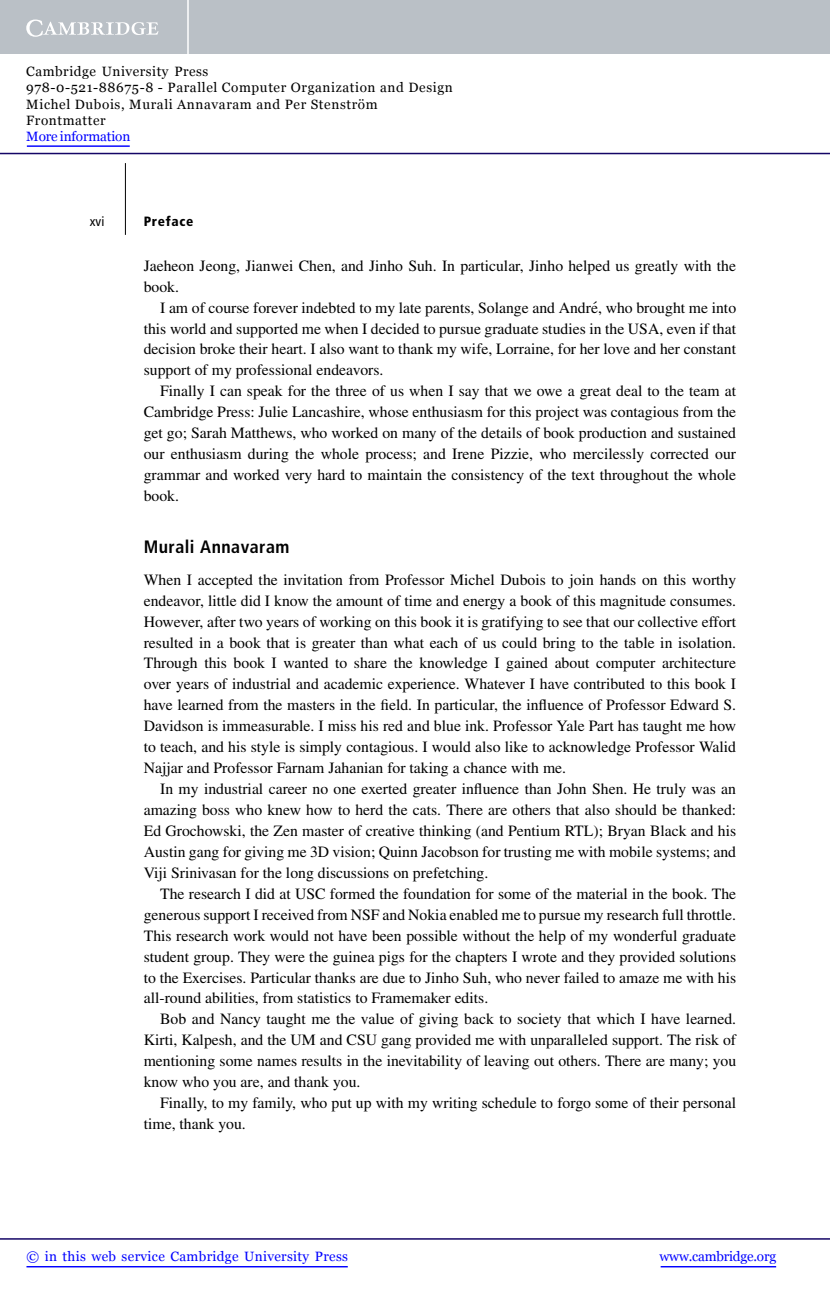
<style>
.page{position:relative;width:830px;height:1290px;background:#fff}
.page>*{position:absolute;margin:0;border:0;box-sizing:border-box;transform-origin:0 0}
.t1{font:700 condensed 18px "Frutiger";letter-spacing:.025em;color:#000}
.t2{font:15.75px/20.9px "Times";color:#000;text-align:justify}
.t3{font:13.5px/16.2px "Georgia";letter-spacing:.045em;color:#000}
.t4{font:13.5px "Georgia";letter-spacing:.025em;color:#00f}
.t5{font:13.5px "Georgia";letter-spacing:-.015em;color:#00f}
.t6{font:13.5px "Georgia";letter-spacing:-.01em;color:#00f}
.t7{font:900 condensed 13.5px "Frutiger";letter-spacing:.05em;color:#000}
.t8{font:condensed 13.5px "Frutiger";color:#000}
</style>
<div class="page">
<hr style="left:125px;top:163px;width:1px;height:72px;background:#000">
<div style="left:0;top:0;width:829px;height:54px;background:#bac0c6"></div>
<svg style="left:26px;top:20px;width:132px;height:17px"></svg>
<hr style="left:187px;top:0;width:2px;height:54px;background:#fff">
<hr style="left:0;top:153px;width:829px;height:1px;background:#150666">
<hr style="left:27px;top:145px;width:103px;height:2px;background:#00f">
<hr style="left:660px;top:1265px;width:115px;height:2px;background:#00f">
<hr style="left:0;top:1237px;width:829px;height:2px;background:#150666">
<hr style="left:26px;top:1265px;width:321px;height:2px;background:#00f">
<p class="t3" style="left:26px;top:64px;width:428px">Cambridge University Press<br>978-0-521-88675-8 - Parallel Computer Organization and Design Michel Dubois, Murali Annavaram and Per Stenström Frontmatter</p>
<p class="t6" style="left:26px;top:128px;width:105px">More information</p>
<p class="t8" style="left:90px;top:216px;width:16px">xvi</p>
<p class="t7" style="left:144px;top:216px;width:51px">Preface</p>
<p class="t2" style="left:144px;top:256px;width:593px">Jaeheon Jeong, Jianwei Chen, and Jinho Suh. In particular, Jinho helped us greatly with the book.</p>
<p class="t2" style="left:160px;top:298px;width:577px">I am of course forever indebted to my late parents, Solange and Andre, who brought me into</p>
<p class="t2" style="left:144px;top:298px;width:593px;text-align:left;text-indent:448px">´<br>this world and supported me when I decided to pursue graduate studies in the USA, even if that decision broke their heart. I also want to thank my wife, Lorraine, for her love and her constant support of my professional endeavors.</p>
<p class="t2" style="left:144px;top:382px;width:593px;text-indent:16px">Finally I can speak for the three of us when I say that we owe a great deal to the team at Cambridge Press: Julie Lancashire, whose enthusiasm for this project was contagious from the get go; Sarah Matthews, who worked on many of the details of book production and sustained our enthusiasm during the whole process; and Irene Pizzie, who mercilessly corrected our grammar and worked very hard to maintain the consistency of the text throughout the whole book.</p>
<p class="t1" style="left:144px;top:539px;width:147px">Murali Annavaram</p>
<p class="t2" style="left:144px;top:570px;width:593px">When I accepted the invitation from Professor Michel Dubois to join hands on this worthy endeavor, little did I know the amount of time and energy a book of this magnitude consumes.<br>However, after two years of working on this book it is gratifying to see that our collective effort resulted in a book that is greater than what each of us could bring to the table in isolation.<br>Through this book I wanted to share the knowledge I gained about computer architecture over years of industrial and academic experience. Whatever I have contributed to this book I have learned from the masters in the field. In particular, the influence of Professor Edward S.<br>Davidson is immeasurable. I miss his red and blue ink. Professor Yale Part has taught me how to teach, and his style is simply contagious. I would also like to acknowledge Professor Walid Najjar and Professor Farnam Jahanian for taking a chance with me.</p>
<p class="t2" style="left:144px;top:779px;width:593px;text-indent:16px">In my industrial career no one exerted greater influence than John Shen. He truly was an amazing boss who knew how to herd the cats. There are others that also should be thanked:<br>Ed Grochowski, the Zen master of creative thinking (and Pentium RTL); Bryan Black and his Austin gang for giving me 3D vision; Quinn Jacobson for trusting me with mobile systems; and Viji Srinivasan for the long discussions on prefetching.</p>
<p class="t2" style="left:144px;top:884px;width:593px;text-indent:16px">The research I did at USC formed the foundation for some of the material in the book. The generous support I received from NSF and Nokia enabled me to pursue my research full throttle.<br>This research work would not have been possible without the help of my wonderful graduate student group. They were the guinea pigs for the chapters I wrote and they provided solutions to the Exercises. Particular thanks are due to Jinho Suh, who never failed to amaze me with his all-round abilities, from statistics to Framemaker edits.</p>
<p class="t2" style="left:144px;top:1009px;width:593px;text-indent:16px">Bob and Nancy taught me the value of giving back to society that which I have learned.<br>Kirti, Kalpesh, and the UM and CSU gang provided me with unparalleled support. The risk of mentioning some names results in the inevitability of leaving out others. There are many; you know who you are, and thank you.</p>
<p class="t2" style="left:144px;top:1093px;width:593px;text-indent:16px">Finally, to my family, who put up with my writing schedule to forgo some of their personal time, thank you.</p>
<p class="t4" style="left:26px;top:1247px;width:323px">© in this web service Cambridge University Press</p>
<p class="t5" style="left:659px;top:1247px;width:118px">www.cambridge.org</p>
</div>
